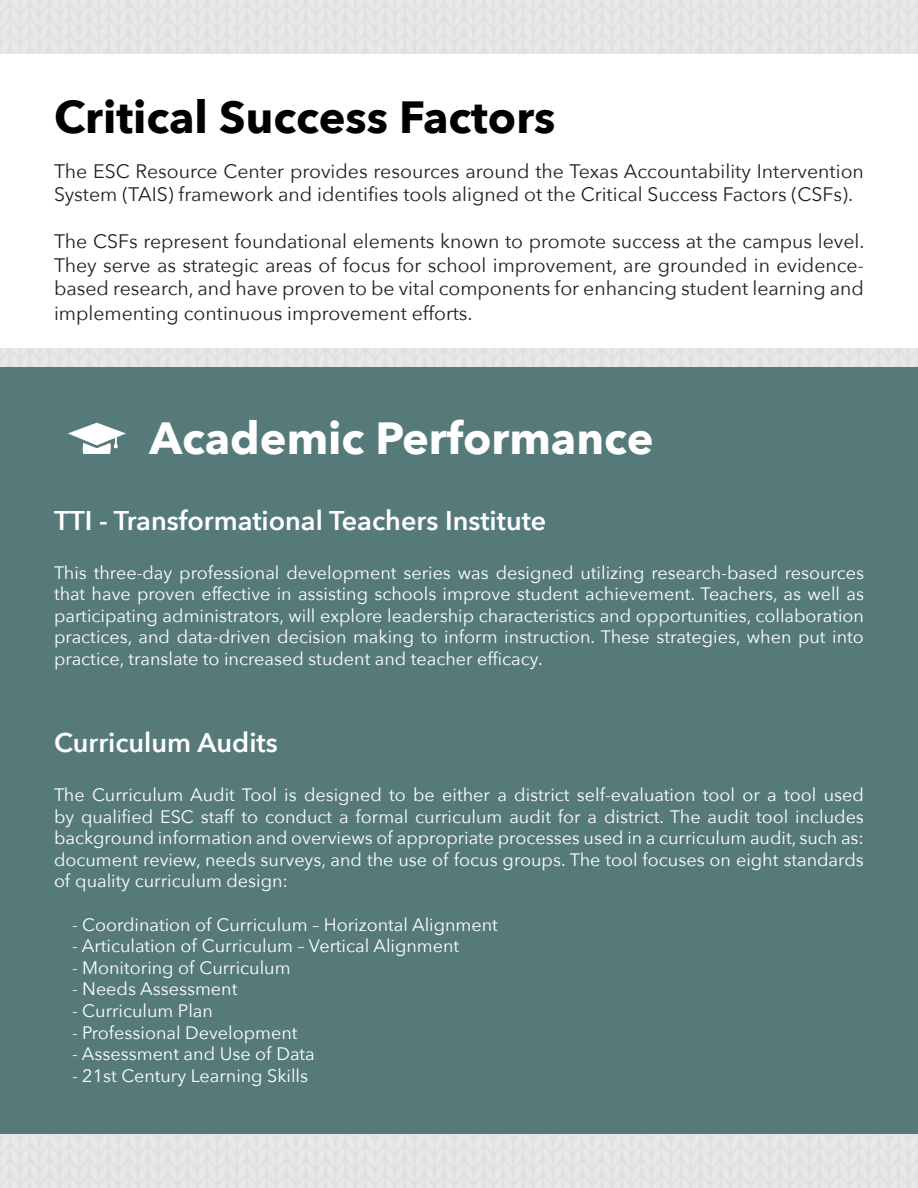
<style>
.page{position:relative;width:918px;height:1188px;background:#fff}
.page>*{position:absolute;margin:0;border:0;box-sizing:border-box;transform-origin:0 0}
.t1{font:700 45px "Avenir Next";color:#000}
.t2{font:700 45px "Avenir Next";color:#fff}
.t3{font:600 27px "Avenir Next";color:#fff}
.t4{font:19.5px/23.4px "Avenir Next";color:#231f20}
.t5{font:18px/21.6px "Avenir Next";color:#fff;text-align:justify}
</style>
<div class="page">
<div style="left:0;top:367px;width:918px;height:767px;background:#567a7a"></div>
<svg style="left:68px;top:423px;width:58px;height:31px"></svg>
<p class="t1" style="left:54px;top:89px;width:503px">Critical Success Factors</p>
<p class="t4" style="left:54px;top:159px;width:811px">The ESC Resource Center provides resources around the Texas Accountability Intervention<br>System (TAIS) framework and identifies tools aligned ot the Critical Success Factors (CSFs).</p>
<p class="t4" style="left:54px;top:230px;width:812px;text-align:justify">The CSFs represent foundational elements known to promote success at the campus level.<br>They serve as strategic areas of focus for school improvement, are grounded in evidence&shy;based research, and have proven to be vital components for enhancing student learning and</p>
<p class="t4" style="left:54px;top:302px;width:420px">implementing continuous improvement efforts.</p>
<p class="t2" style="left:149px;top:410px;width:506px">Academic Performance</p>
<p class="t3" style="left:54px;top:504px;width:494px">TTI - Transformational Teachers Institute</p>
<p class="t5" style="left:54px;top:562px;width:812px">This three-day professional development series was designed utilizing research-based resources that have proven effective in assisting schools improve student achievement. Teachers, as well as participating administrators, will explore leadership characteristics and opportunities, collaboration practices, and data-driven decision making to inform instruction. These strategies, when put into practice, translate to increased student and teacher efficacy.</p>
<p class="t3" style="left:54px;top:727px;width:225px">Curriculum Audits</p>
<p class="t5" style="left:54px;top:784px;width:812px">The Curriculum Audit Tool is designed to be either a district self-evaluation tool or a tool used by qualified ESC staff to conduct a formal curriculum audit for a district. The audit tool includes background information and overviews of appropriate processes used in a curriculum audit, such as: document review, needs surveys, and the use of focus groups. The tool focuses on eight standards of quality curriculum design:</p>
<p class="t5" style="left:72px;top:914px;width:428px">- Coordination of Curriculum – Horizontal Alignment</p>
<p class="t5" style="left:72px;top:935px;width:389px">- Articulation of Curriculum – Vertical Alignment</p>
<p class="t5" style="left:72px;top:957px;width:220px">- Monitoring of Curriculum</p>
<p class="t5" style="left:72px;top:978px;width:167px">- Needs Assessment</p>
<p class="t5" style="left:72px;top:1000px;width:143px">- Curriculum Plan</p>
<p class="t5" style="left:72px;top:1022px;width:227px">- Professional Development</p>
<p class="t5" style="left:72px;top:1043px;width:244px">- Assessment and Use of Data</p>
<p class="t5" style="left:72px;top:1065px;width:238px">- 21st Century Learning Skills</p>
</div>
